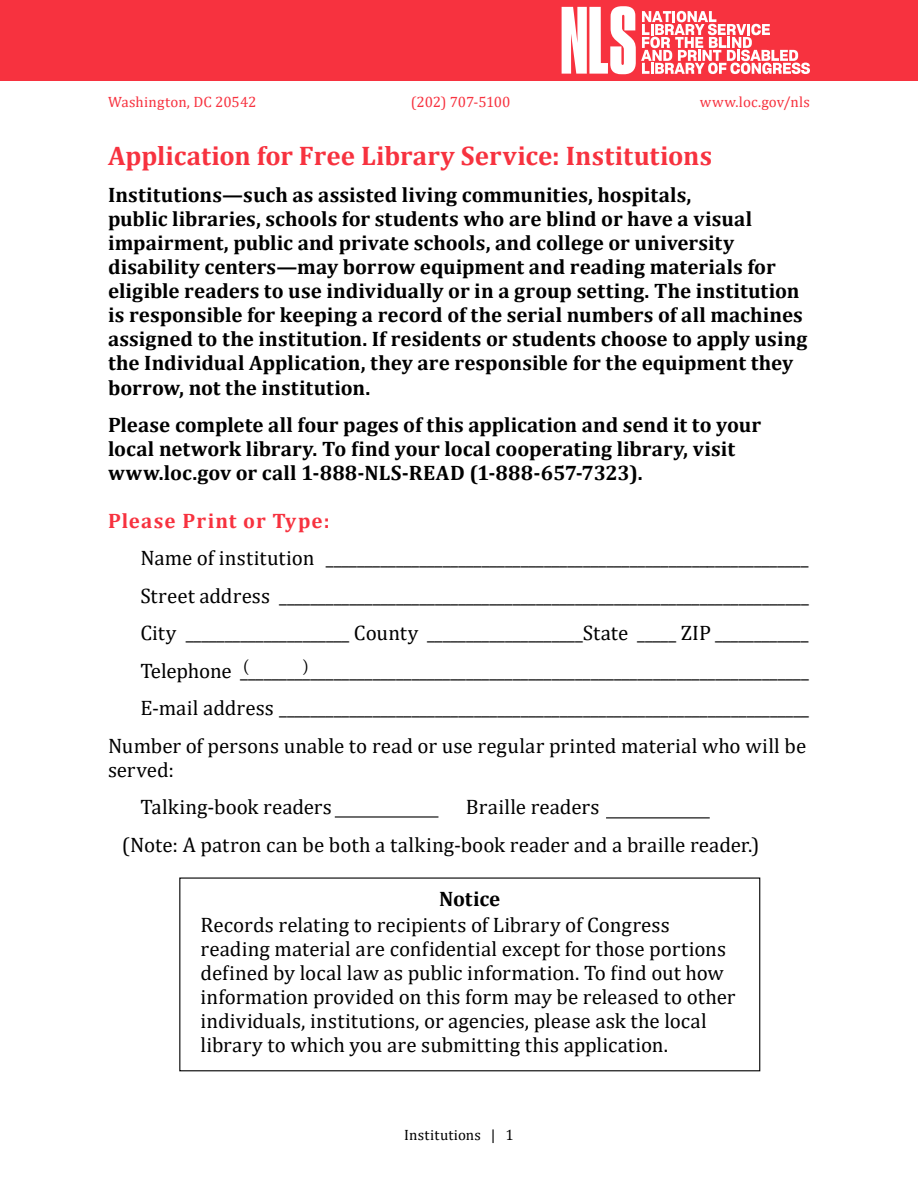
<style>
.page{position:relative;width:918px;height:1188px;background:#fff}
.page>*{position:absolute;margin:0;border:0;box-sizing:border-box;transform-origin:0 0}
.t1{font:700 27px "Cambria";color:#f7323f}
.body{font:21px/24px "Cambria";color:#000}
.t2{font:700 21px/24px "Cambria";color:#000}
.t3{font:700 21px "Cambria";letter-spacing:.05em;color:#f7323f}
.t4{font:18px "Minion Pro";color:#000}
.body-2{font:15px "Cambria";letter-spacing:.005em;color:#f7323f}
.body-3{font:15px "Cambria";letter-spacing:.02em;color:#000}
</style>
<div class="page">
<div style="left:0;top:0;width:918px;height:81px;background:#f7323f"></div>
<svg style="left:562px;top:6px;width:248px;height:68px"></svg>
<hr style="left:606px;top:817px;width:104px;height:1px;background:#000">
<hr style="left:335px;top:816px;width:103px;height:2px;background:#000">
<div style="left:179px;top:878px;width:581px;height:193px;border:1px solid #000"></div>
<p class="body-2" style="left:108px;top:93px;width:150px">Washington, DC 20542</p>
<p class="body-2" style="left:411px;top:93px;width:101px">(202) 707-5100</p>
<p class="body-2" style="left:700px;top:93px;width:112px">www.loc.gov/nls</p>
<h1 class="t1" style="left:108px;top:137px;width:606px">Application for Free Library Service: Institutions</h1>
<h3 class="t2" style="left:108px;top:183px;width:701px">Institutions—such as assisted living communities, hospitals,<br>public libraries, schools for students who are blind or have a visual impairment, public and private schools, and college or university disability centers—may borrow equipment and reading materials for eligible readers to use individually or in a group setting. The institution is responsible for keeping a record of the serial numbers of all machines assigned to the institution. If residents or students choose to apply using the Individual Application, they are responsible for the equipment they borrow, not the institution.</h3>
<h3 class="t2" style="left:108px;top:412px;width:655px">Please complete all four pages of this application and send it to your local network library. To find your local cooperating library, visit www.loc.gov or call 1-888-NLS-READ (1-888-657-7323).</h3>
<h3 class="t3" style="left:108px;top:506px;width:223px">Please Print or Type:</h3>
<p class="body" style="left:140px;top:546px;width:670px">Name of institution ______________________________________________________________</p>
<p class="body" style="left:140px;top:584px;width:670px">Street address ____________________________________________________________________</p>
<p class="body" style="left:140px;top:621px;width:670px">City _____________________ County ____________________State _____ ZIP ____________</p>
<p class="body" style="left:140px;top:659px;width:670px">Telephone _________________________________________________________________________</p>
<p class="body" style="left:140px;top:696px;width:670px">E-mail address ____________________________________________________________________</p>
<p class="body" style="left:108px;top:734px;width:700px">Number of persons unable to read or use regular printed material who will be served:</p>
<p class="body" style="left:140px;top:795px;width:193px">Talking-book readers</p>
<p class="body" style="left:466px;top:795px;width:135px">Braille readers</p>
<p class="body" style="left:122px;top:833px;width:639px">(Note: A patron can be both a talking-book reader and a braille reader.)</p>
<p class="t4" style="left:243px;top:654px;width:8px">(</p>
<p class="t4" style="left:302px;top:654px;width:8px">)</p>
<h2 class="t2" style="left:439px;top:886px;width:63px">Notice</h2>
<h2 class="body" style="left:201px;top:913px;width:536px">Records relating to recipients of Library of Congress reading material are confidential except for those portions defined by local law as public information. To find out how information provided on this form may be released to other individuals, institutions, or agencies, please ask the local library to which you are submitting this application.</h2>
<p class="body-3" style="left:404px;top:1126px;width:111px">Institutions | 1</p>
</div>
